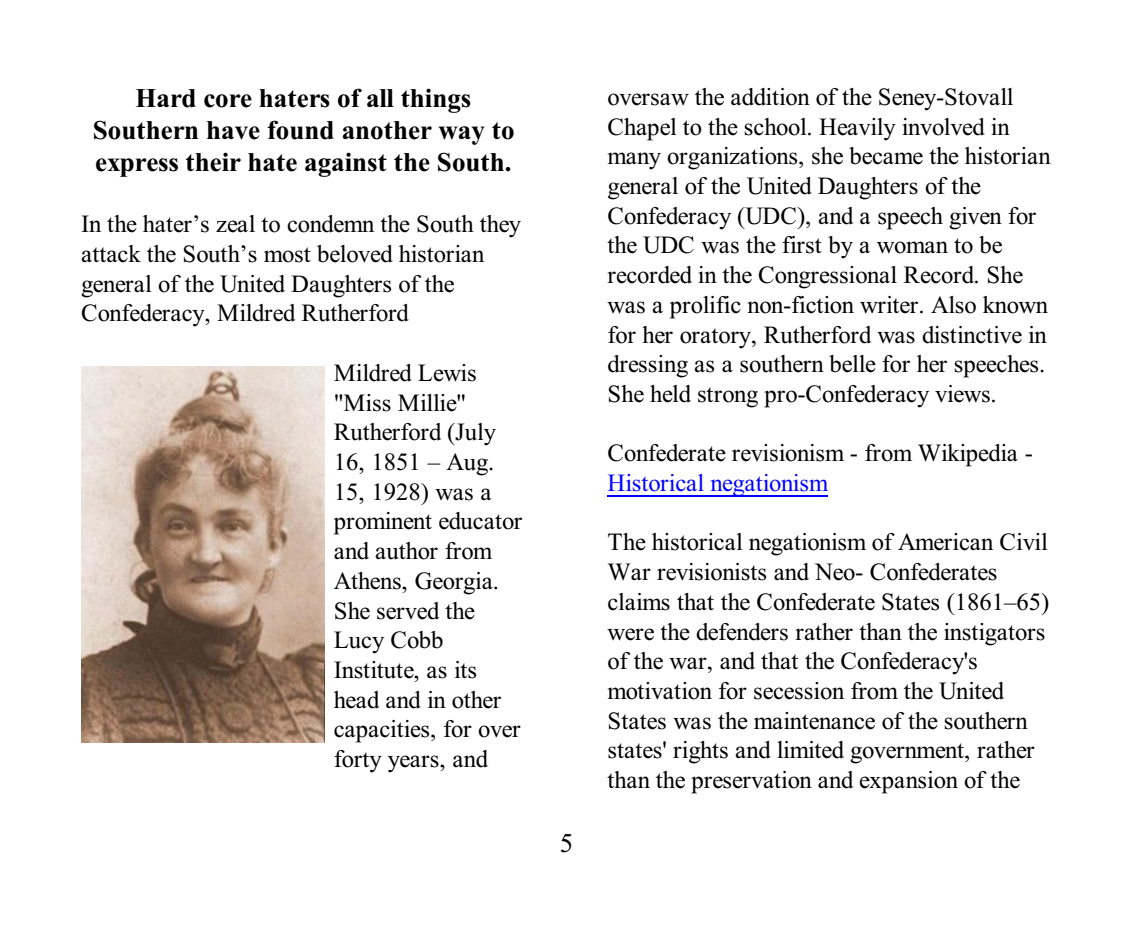
<style>
.page{position:relative;width:1134px;height:940px;background:#fff}
.page>*{position:absolute;margin:0;border:0;box-sizing:border-box;transform-origin:0 0}
.t1{font:700 27px/31.9px "Times New Roman";color:#000;text-align:center}
.t2{font:27px "Times New Roman";color:#000}
.t3{font:24.75px/29.7px "Times New Roman";letter-spacing:-.015em;color:#000}
.t4{font:24.75px "Times New Roman";letter-spacing:-.015em;color:#00f}
</style>
<div class="page">
<img style="left:81px;top:367px;width:243px;height:375px">
<hr style="left:608px;top:495px;width:220px;height:2px;background:#00f">
<p class="t1" style="left:93px;top:85px;width:423px">Hard core haters of all things<br>Southern have found another way to express their hate against the South.</p>
<p class="t3" style="left:81px;top:211px;width:442px">In the hater’s zeal to condemn the South they attack the South’s most beloved historian general of the United Daughters of the Confederacy, Mildred Rutherford</p>
<p class="t3" style="left:334px;top:360px;width:190px">Mildred Lewis "Miss Millie"<br>Rutherford (July<br>16, 1851 – Aug.<br>15, 1928) was a prominent educator and author from<br>Athens, Georgia.<br>She served the<br>Lucy Cobb<br>Institute, as its head and in other capacities, for over forty years, and</p>
<p class="t2" style="left:560px;top:833px;width:15px">5</p>
<p class="t3" style="left:608px;top:84px;width:445px">oversaw the addition of the Seney-Stovall Chapel to the school. Heavily involved in many organizations, she became the historian general of the United Daughters of the Confederacy (UDC), and a speech given for the UDC was the first by a woman to be recorded in the Congressional Record. She was a prolific non-fiction writer. Also known for her oratory, Rutherford was distinctive in dressing as a southern belle for her speeches.<br>She held strong pro-Confederacy views.</p>
<p class="t3" style="left:608px;top:440px;width:427px">Confederate revisionism - from Wikipedia -</p>
<p class="t4" style="left:608px;top:474px;width:222px">Historical negationism</p>
<p class="t3" style="left:608px;top:530px;width:444px">The historical negationism of American Civil War revisionists and Neo- Confederates claims that the Confederate States (1861–65) were the defenders rather than the instigators of the war, and that the Confederacy's motivation for secession from the United States was the maintenance of the southern states' rights and limited government, rather than the preservation and expansion of the</p>
</div>
